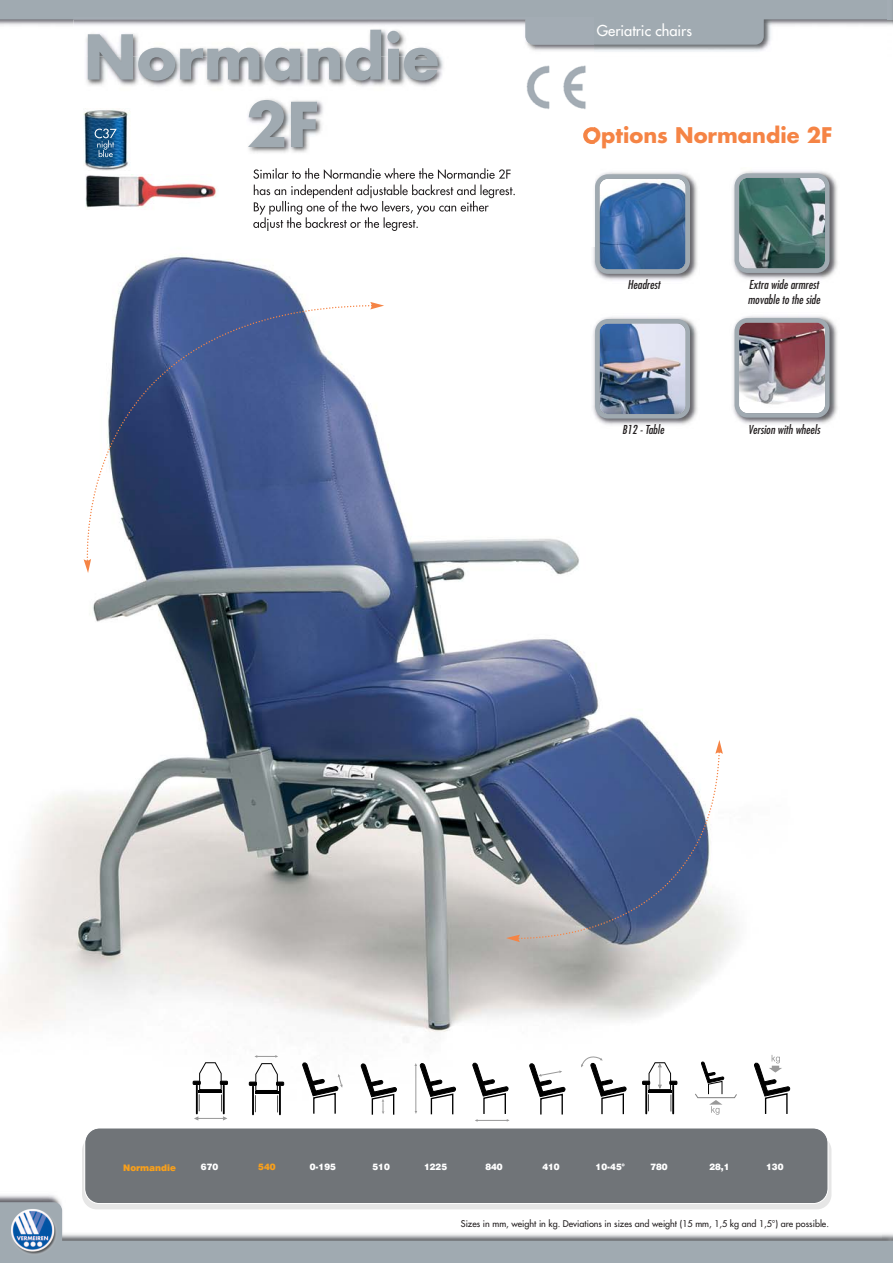
<style>
.page{position:relative;width:893px;height:1263px;background:#fff}
.page>*{position:absolute;margin:0;border:0;box-sizing:border-box;transform-origin:0 0}
.t1{font:700 60px/67.5px "Futura";color:#a0aab1}
.t2{font:700 21px "Futura";color:#f58445}
.t3{font:14.7px "Futura";color:#fff}
.t4{font:italic condensed 12px/15px "Futura";color:#231f20}
.t5{font:9px "Futura";color:#231f20}
.t6{font:9px "Swiss 721 BT Black+T42";color:#fff}
.t7{font:9px "Swiss 721 BT Black+T42";color:#f9a01b}
</style>
<div class="page">
<img style="left:0;top:127px;width:832px;height:1064px">
<img style="left:594px;top:45px;width:174px;height:7px">
<svg style="left:0;top:0;width:893px;height:45px"></svg>
<img style="left:0;top:1191px;width:832px;height:11px">
<svg style="left:0;top:1202px;width:893px;height:61px"></svg>
<div style="left:82px;top:1135px;width:749px;height:74px;background:#e6e6e6;border-radius:15px"></div>
<div style="left:85px;top:1128px;width:743px;height:75px;background:#707478;border-radius:15px"></div>
<div style="left:84px;top:1127px;width:744px;height:77px;border:1px solid #fff;border-radius:15px"></div>
<svg style="left:193px;top:1062px;width:35px;height:58px"></svg>
<hr style="left:252px;top:1085px;width:2px;height:30px;background:#000">
<hr style="left:279px;top:1085px;width:2px;height:30px;background:#000">
<svg style="left:249px;top:1055px;width:35px;height:57px"></svg>
<svg style="left:302px;top:1062px;width:41px;height:53px"></svg>
<svg style="left:361px;top:1063px;width:36px;height:53px"></svg>
<svg style="left:414px;top:1063px;width:42px;height:53px"></svg>
<svg style="left:472px;top:1062px;width:38px;height:60px"></svg>
<svg style="left:754px;top:1055px;width:36px;height:60px"></svg>
<hr style="left:645px;top:1085px;width:2px;height:29px;background:#000">
<hr style="left:672px;top:1085px;width:2px;height:29px;background:#000">
<svg style="left:642px;top:1062px;width:35px;height:49px"></svg>
<svg style="left:694px;top:1061px;width:44px;height:54px"></svg>
<svg style="left:529px;top:1063px;width:37px;height:53px"></svg>
<svg style="left:581px;top:1055px;width:46px;height:60px"></svg>
<img style="left:590px;top:169px;width:111px;height:117px">
<svg style="left:595px;top:174px;width:95px;height:100px;background:#5d81ab"></svg>
<img style="left:590px;top:313px;width:111px;height:117px">
<img style="left:595px;top:319px;width:95px;height:100px">
<img style="left:729px;top:168px;width:109px;height:117px">
<svg style="left:735px;top:173px;width:94px;height:100px;background:#62827f"></svg>
<img style="left:729px;top:312px;width:109px;height:117px">
<svg style="left:735px;top:318px;width:94px;height:100px;background:#a68f96"></svg>
<svg style="left:86px;top:304px;width:288px;height:261px"></svg>
<svg style="left:84px;top:559px;width:7px;height:14px"></svg>
<svg style="left:370px;top:302px;width:14px;height:7px"></svg>
<svg style="left:506px;top:740px;width:217px;height:202px;background:#6b7a9c"></svg>
<img style="left:73px;top:45px;width:521px;height:201px">
<img style="left:73px;top:17px;width:521px;height:28px">
<img style="left:522px;top:62px;width:72px;height:50px">
<img style="left:84px;top:108px;width:49px;height:65px">
<img style="left:95px;top:129px;width:22px;height:9px">
<img style="left:97px;top:140px;width:17px;height:10px">
<img style="left:99px;top:150px;width:14px;height:7px">
<img style="left:85px;top:174px;width:136px;height:41px">
<img style="left:590px;top:169px;width:4px;height:77px">
<img style="left:583px;top:126px;width:11px;height:23px">
<img style="left:253px;top:168px;width:105px;height:11px">
<img style="left:254px;top:185px;width:89px;height:13px">
<img style="left:254px;top:201px;width:109px;height:14px">
<img style="left:253px;top:217px;width:90px;height:14px">
<img style="left:1px;top:1201px;width:63px;height:62px">
<p class="t1" style="left:246px;top:29px;width:195px;text-indent:-162px">Normandie<br>2F</p>
<p class="t3" style="left:597px;top:23px;width:97px">Geriatric chairs</p>
<p class="t2" style="left:583px;top:126px;width:251px">Options Normandie 2F</p>
<p class="t4" style="left:627px;top:278px;width:36px">Headrest</p>
<p class="t4" style="left:622px;top:423px;width:45px">B12 -Table</p>
<p class="t4" style="left:748px;top:278px;width:76px">Extra wide armrest movable to the side</p>
<p class="t4" style="left:748px;top:423px;width:75px">Version with wheels</p>
<p class="t7" style="left:123px;top:1162px;width:54px">Normandie</p>
<p class="t6" style="left:201px;top:1161px;width:19px">670</p>
<p class="t7" style="left:258px;top:1161px;width:19px">540</p>
<p class="t6" style="left:310px;top:1161px;width:28px">0-195</p>
<p class="t6" style="left:372px;top:1161px;width:19px">510</p>
<p class="t6" style="left:424px;top:1161px;width:25px">1225</p>
<p class="t6" style="left:485px;top:1161px;width:19px">840</p>
<p class="t6" style="left:542px;top:1161px;width:19px">410</p>
<p class="t6" style="left:596px;top:1161px;width:31px">10-45°</p>
<p class="t6" style="left:650px;top:1161px;width:19px">780</p>
<p class="t6" style="left:709px;top:1161px;width:22px">28,1</p>
<p class="t6" style="left:766px;top:1161px;width:19px">130</p>
<p class="t5" style="left:461px;top:1219px;width:370px">Sizes in mm, weight in kg. Deviations in sizes and weight (15 mm, 1,5 kg and 1,5°) are possible.</p>
</div>
